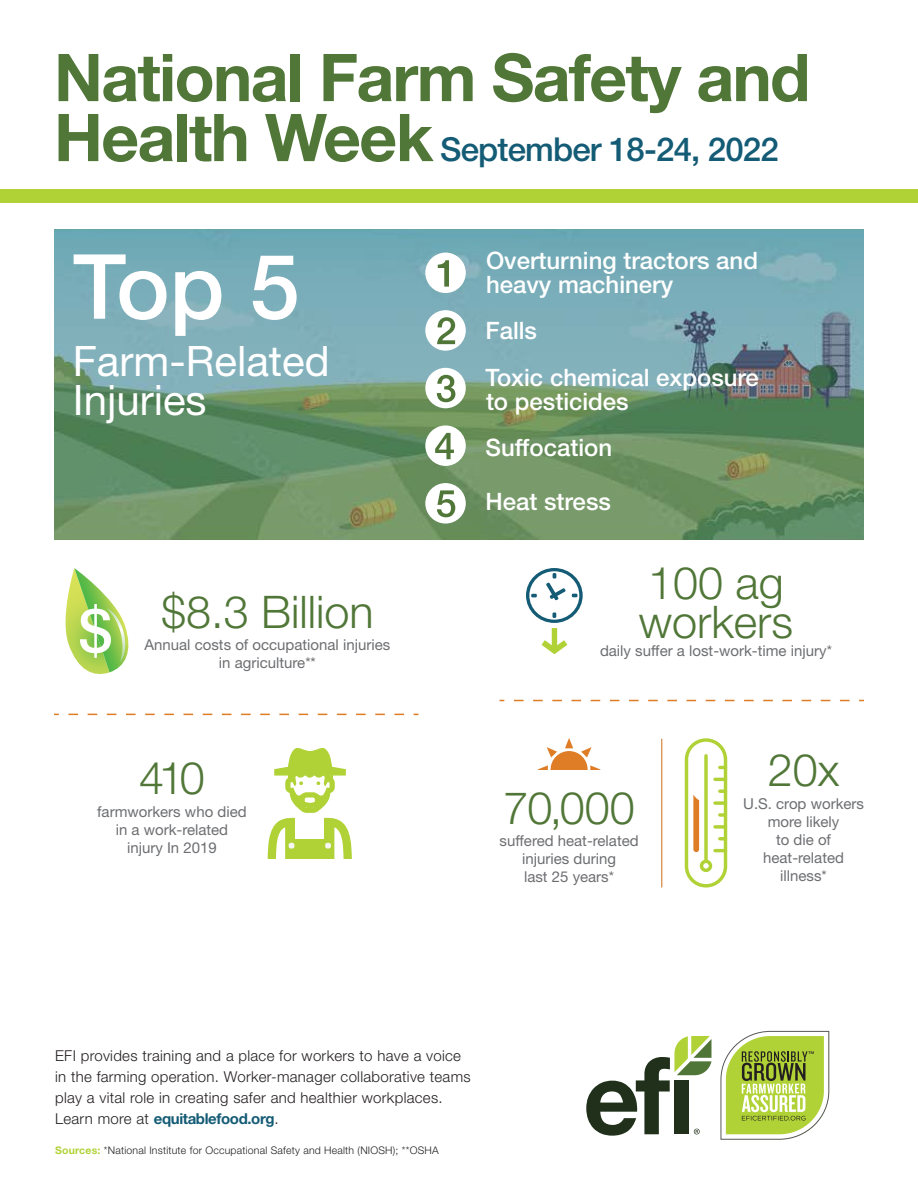
<style>
.page{position:relative;width:918px;height:1188px;background:#fff}
.page>*{position:absolute;margin:0;border:0;box-sizing:border-box;transform-origin:0 0}
.t1{font:500 90px "Helvetica Neue LT Std";color:#fff}
.t2{font:700 66px "Helvetica Neue LT Std";letter-spacing:-.025em;color:#517738}
.t3{font:300 45px/39px "Helvetica Neue LT Std";color:#517738}
.t4{font:42px/39px "Helvetica Neue LT Std";color:#fff}
.t5{font:500 33px "Helvetica Neue LT Std";letter-spacing:-.025em;color:#145b75}
.t6{font:500 24px/46.5px "Helvetica Neue LT Std";color:#fff}
.t7{font:15px/18px "Helvetica Neue LT Std";color:#6d6e71;text-align:center}
.t8{font:300 15px/21px "Helvetica Neue LT Std";letter-spacing:.02em;color:#231f20}
.t9{font:300 10.5px "Helvetica Neue LT Std";letter-spacing:.02em;color:#231f20}
.t10{font:500 3.75px "Helvetica Neue";color:#231f20}
.s1{font-weight:700;font-size:66px;color:#517738}
.s2{font-weight:500;font-size:59.55px;color:#fff}
.s3{font-weight:700;color:#145b75}
.s4{font-weight:700;color:#b0d236}
</style>
<div class="page">
<div style="left:0;top:189px;width:918px;height:13px;background:#b0d236"></div>
<svg style="left:68px;top:714px;width:350px;height:1px"></svg>
<svg style="left:514px;top:700px;width:350px;height:1px"></svg>
<hr style="left:661px;top:739px;width:1px;height:148px;background:#df7d26">
<svg style="left:720px;top:1031px;width:109px;height:109px"></svg>
<svg style="left:586px;top:1036px;width:125px;height:100px"></svg>
<svg style="left:54px;top:230px;width:810px;height:310px;background:#709c8c"></svg>
<div style="left:425px;top:253px;width:41px;height:40px;background:#fff;border-radius:50%"></div>
<svg style="left:438px;top:260px;width:11px;height:27px"></svg>
<div style="left:425px;top:310px;width:41px;height:41px;background:#fff;border-radius:50%"></div>
<svg style="left:437px;top:317px;width:18px;height:27px"></svg>
<div style="left:425px;top:368px;width:41px;height:40px;background:#fff;border-radius:50%"></div>
<svg style="left:437px;top:375px;width:18px;height:27px"></svg>
<div style="left:425px;top:425px;width:41px;height:41px;background:#fff;border-radius:50%"></div>
<svg style="left:435px;top:433px;width:19px;height:26px"></svg>
<div style="left:425px;top:483px;width:41px;height:41px;background:#fff;border-radius:50%"></div>
<svg style="left:437px;top:490px;width:18px;height:27px"></svg>
<svg style="left:65px;top:568px;width:64px;height:106px"></svg>
<svg style="left:526px;top:568px;width:57px;height:86px"></svg>
<svg style="left:537px;top:738px;width:64px;height:32px"></svg>
<div style="left:685px;top:738px;width:42px;height:150px;border:3px solid #b0d236;border-radius:20px"></div>
<div style="left:700px;top:860px;width:12px;height:12px;border:3px solid #b0d236;border-radius:50%"></div>
<svg style="left:704px;top:756px;width:4px;height:105px"></svg>
<svg style="left:715px;top:849px;width:11px;height:3px"></svg>
<svg style="left:720px;top:837px;width:6px;height:3px"></svg>
<svg style="left:715px;top:825px;width:11px;height:4px"></svg>
<svg style="left:720px;top:813px;width:6px;height:4px"></svg>
<svg style="left:715px;top:801px;width:11px;height:4px"></svg>
<svg style="left:720px;top:790px;width:6px;height:3px"></svg>
<svg style="left:715px;top:778px;width:11px;height:3px"></svg>
<svg style="left:720px;top:766px;width:6px;height:3px"></svg>
<svg style="left:693px;top:795px;width:6px;height:57px"></svg>
<svg style="left:268px;top:748px;width:84px;height:111px"></svg>
<h2 class="t2" style="left:54px;top:37px;width:758px">National Farm Safety and</h2>
<h3 class="t5" style="left:54px;top:130px;width:726px"><span class="s1">Health Week</span> September 18-24, 2022</h3>
<h1 class="t1" style="left:73px;top:233px;width:228px">Top 5</h1>
<h3 class="t4" style="left:73px;top:341px;width:258px">Farm-Related<br>Injuries</h3>
<h3 class="t3" style="left:79px;top:591px;width:296px"><span class="s2">$</span> $8.3 Billion</h3>
<p class="t7" style="left:145px;top:636px;width:247px">Annual costs of occupational injuries in agriculture**</p>
<h3 class="t3" style="left:139px;top:758px;width:67px">410</h3>
<p class="t7" style="left:97px;top:802px;width:151px">farmworkers who died in a work-related injury In 2019</p>
<h3 class="t6" style="left:486px;top:248px;width:274px;line-height:24px">Overturning tractors and heavy machinery</h3>
<h3 class="t6" style="left:486px;top:307px;width:275px">Falls<br>Toxic chemical exposure</h3>
<h3 class="t6" style="left:486px;top:377px;width:145px">to pesticides<br>Suffocation</h3>
<h3 class="t6" style="left:486px;top:478px;width:127px">Heat stress</h3>
<h3 class="t3" style="left:639px;top:563px;width:156px">100 ag workers</h3>
<p class="t7" style="left:600px;top:642px;width:233px">daily suffer a lost-work-time injury*</p>
<h3 class="t3" style="left:503px;top:787px;width:133px">70,000</h3>
<p class="t7" style="left:500px;top:832px;width:141px">suffered heat-related injuries during<br>last 25 years*</p>
<h3 class="t3" style="left:768px;top:750px;width:73px">20x</h3>
<p class="t7" style="left:743px;top:794px;width:122px">U.S. crop workers more likely<br>to die of heat-related illness*</p>
<p class="t8" style="left:55px;top:1045px;width:417px">EFI provides training and a place for workers to have a voice in the farming operation. Worker-manager collaborative teams play a vital role in creating safer and healthier workplaces.<br>Learn more at <span class="s3">equitablefood.org</span>.</p>
<p class="t9" style="left:55px;top:1144px;width:385px"><span class="s4">Sources:</span> *National Institute for Occupational Safety and Health (NIOSH); **OSHA</p>
<p class="t10" style="left:808px;top:1050px;width:7px">TM</p>
</div>
